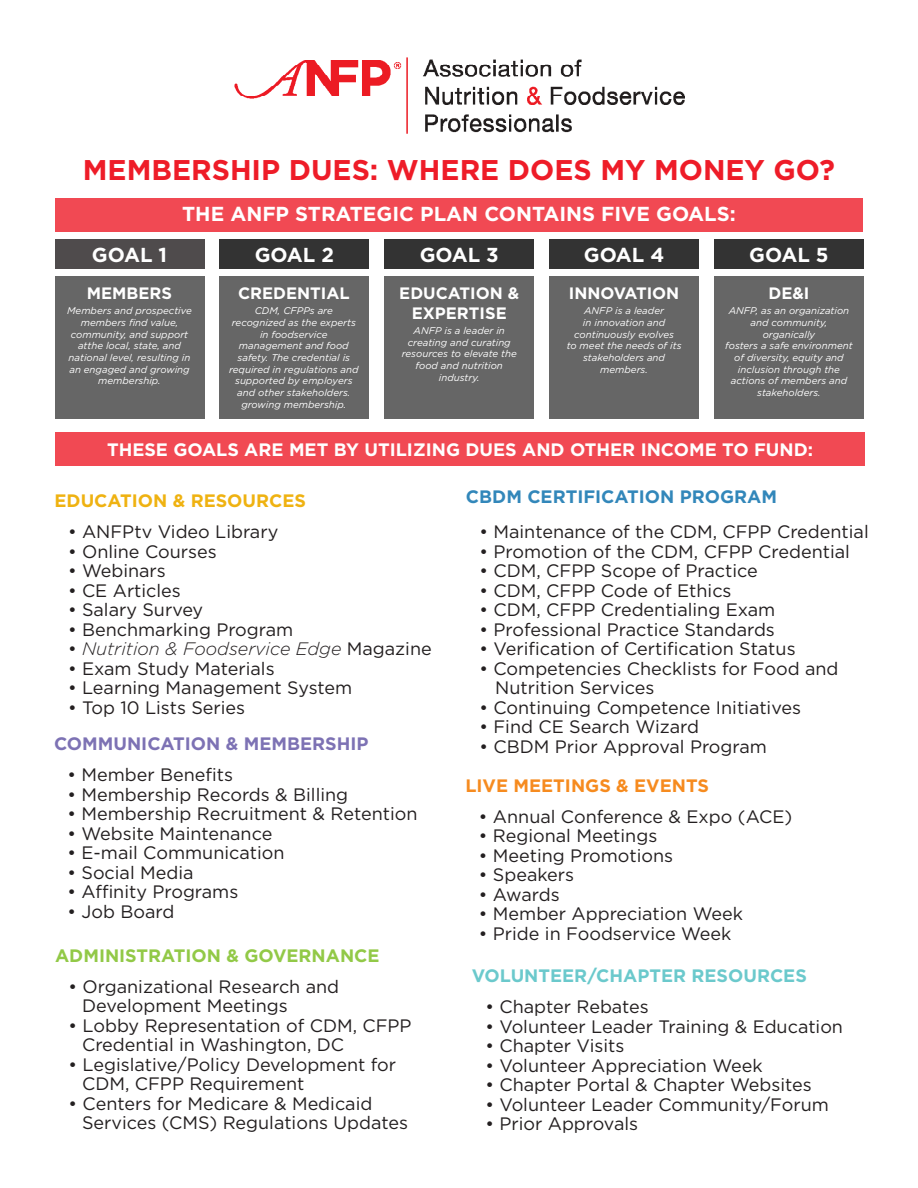
<style>
.page{position:relative;width:918px;height:1188px;background:#fff}
.page>*{position:absolute;margin:0;border:0;box-sizing:border-box;transform-origin:0 0}
.t1{font:700 28.5px "Gotham";color:#ee1c28}
.t2{font:700 20.25px "Gotham";color:#fff}
.t3{font:18px "Gotham";color:#231f20}
.t4{font:700 18px "Gotham";color:#fff}
.t5{font:italic 300 18px "Gotham";color:#231f20}
.t6{font:700 18px "Gotham";color:#6bc9cc}
.t7{font:700 18px "Gotham";color:#92c947}
.t8{font:700 18px "Gotham";color:#3287ba}
.t9{font:700 18px "Gotham";color:#7d72b4}
.t10{font:700 18px "Gotham";color:#efb211}
.t11{font:700 18px "Gotham";color:#f68b1f}
.t12{font:700 16.5px/19.8px "Gotham";color:#fff;text-align:center}
.t13{font:italic 9.75px/11.7px "Gotham";color:#fff;text-align:center}
.s1{font-weight:400;font-style:normal}
</style>
<div class="page">
<div style="left:55px;top:276px;width:149px;height:142px;background:#666"></div>
<div style="left:55px;top:240px;width:149px;height:29px;background:#4f4b4c"></div>
<div style="left:55px;top:198px;width:808px;height:34px;background:#f14953"></div>
<div style="left:55px;top:432px;width:810px;height:34px;background:#f14953"></div>
<img style="left:234px;top:57px;width:450px;height:77px">
<div style="left:219px;top:276px;width:150px;height:142px;background:#666"></div>
<div style="left:219px;top:240px;width:150px;height:29px;background:#333"></div>
<div style="left:384px;top:276px;width:150px;height:142px;background:#666"></div>
<div style="left:384px;top:240px;width:150px;height:29px;background:#333"></div>
<div style="left:549px;top:276px;width:150px;height:142px;background:#666"></div>
<div style="left:549px;top:240px;width:150px;height:29px;background:#333"></div>
<div style="left:714px;top:276px;width:150px;height:142px;background:#666"></div>
<div style="left:714px;top:240px;width:150px;height:29px;background:#333"></div>
<p class="t1" style="left:83px;top:153px;width:754px">MEMBERSHIP DUES: WHERE DOES MY MONEY GO?</p>
<p class="t2" style="left:182px;top:202px;width:555px">THE ANFP STRATEGIC PLAN CONTAINS FIVE GOALS:</p>
<p class="t2" style="left:92px;top:243px;width:77px">GOAL 1</p>
<p class="t12" style="left:87px;top:283px;width:87px">MEMBERS</p>
<p class="t13" style="left:67px;top:305px;width:126px">Members and prospective</p>
<p class="t13" style="left:81px;top:316px;width:99px">members find value,</p>
<p class="t13" style="left:69px;top:328px;width:123px">community, and support atthe local, state, and national level, resulting in an engaged and growing membership.</p>
<p class="t2" style="left:255px;top:243px;width:81px">GOAL 2</p>
<p class="t2" style="left:420px;top:243px;width:81px">GOAL 3</p>
<p class="t2" style="left:584px;top:243px;width:82px">GOAL 4</p>
<p class="t2" style="left:749px;top:243px;width:81px">GOAL 5</p>
<p class="t12" style="left:238px;top:283px;width:113px">CREDENTIAL</p>
<p class="t13" style="left:232px;top:305px;width:126px">CDM, CFPPs are recognized as the experts in foodservice</p>
<p class="t13" style="left:229px;top:340px;width:131px">management and food safety. The credential is required in regulations and supported by employers and other stakeholders. growing membership.</p>
<p class="t12" style="left:399px;top:283px;width:121px">EDUCATION &amp;<br>EXPERTISE</p>
<p class="t13" style="left:402px;top:325px;width:117px">ANFP is a leader in creating and curating resources to elevate the food and nutrition</p>
<p class="t13" style="left:439px;top:371px;width:42px">industry.</p>
<p class="t12" style="left:569px;top:283px;width:112px">INNOVATION</p>
<p class="t13" style="left:574px;top:305px;width:101px">ANFP is a leader<br>in innovation and continuously evolves</p>
<p class="t13" style="left:567px;top:340px;width:116px">to meet the needs of its</p>
<p class="t13" style="left:583px;top:352px;width:83px">stakeholders and members.</p>
<p class="t12" style="left:768px;top:283px;width:42px">DE&amp;I</p>
<p class="t13" style="left:729px;top:305px;width:122px">ANFP, as an organization</p>
<p class="t13" style="left:751px;top:316px;width:78px">and community, organically</p>
<p class="t13" style="left:725px;top:340px;width:129px">fosters a safe environment of diversity, equity and inclusion through the actions of members and stakeholders.</p>
<p class="t4" style="left:107px;top:439px;width:708px">THESE GOALS ARE MET BY UTILIZING DUES AND OTHER INCOME TO FUND:</p>
<p class="t10" style="left:55px;top:490px;width:253px">EDUCATION &amp; RESOURCES</p>
<p class="t3" style="left:68px;top:520px;width:212px">• ANFPtv Video Library</p>
<p class="t3" style="left:68px;top:540px;width:150px">• Online Courses</p>
<p class="t3" style="left:68px;top:559px;width:99px">• Webinars</p>
<p class="t3" style="left:68px;top:579px;width:114px">• CE Articles</p>
<p class="t3" style="left:68px;top:598px;width:137px">• Salary Survey</p>
<p class="t3" style="left:68px;top:618px;width:227px">• Benchmarking Program</p>
<p class="t5" style="left:68px;top:639px;width:365px"><span class="s1">•</span> Nutrition &amp; Foodservice Edge <span class="s1">Magazine</span></p>
<p class="t3" style="left:68px;top:657px;width:208px">• Exam Study Materials</p>
<p class="t3" style="left:68px;top:676px;width:286px">• Learning Management System</p>
<p class="t3" style="left:68px;top:696px;width:179px">• Top 10 Lists Series</p>
<p class="t9" style="left:54px;top:733px;width:316px">COMMUNICATION &amp; MEMBERSHIP</p>
<p class="t3" style="left:68px;top:763px;width:167px">• Member Benefits</p>
<p class="t3" style="left:68px;top:783px;width:282px">• Membership Records &amp; Billing</p>
<p class="t3" style="left:68px;top:802px;width:352px">• Membership Recruitment &amp; Retention</p>
<p class="t3" style="left:68px;top:822px;width:206px">• Website Maintenance</p>
<p class="t3" style="left:68px;top:841px;width:219px">• E-mail Communication</p>
<p class="t3" style="left:68px;top:861px;width:128px">• Social Media</p>
<p class="t3" style="left:68px;top:880px;width:172px">• Affinity Programs</p>
<p class="t3" style="left:68px;top:900px;width:108px">• Job Board</p>
<p class="t7" style="left:55px;top:945px;width:326px">ADMINISTRATION &amp; GOVERNANCE</p>
<p class="t3" style="left:69px;top:975px;width:272px">• Organizational Research and</p>
<p class="t3" style="left:82px;top:994px;width:207px">Development Meetings</p>
<p class="t3" style="left:69px;top:1014px;width:345px">• Lobby Representation of CDM, CFPP</p>
<p class="t3" style="left:82px;top:1033px;width:264px">Credential in Washington, DC</p>
<p class="t3" style="left:69px;top:1053px;width:329px">• Legislative/Policy Development for</p>
<p class="t3" style="left:82px;top:1072px;width:224px">CDM, CFPP Requirement</p>
<p class="t3" style="left:69px;top:1092px;width:305px">• Centers for Medicare &amp; Medicaid</p>
<p class="t3" style="left:82px;top:1111px;width:327px">Services (CMS) Regulations Updates</p>
<p class="t8" style="left:466px;top:487px;width:313px">CBDM CERTIFICATION PROGRAM</p>
<p class="t3" style="left:479px;top:520px;width:391px">• Maintenance of the CDM, CFPP Credential</p>
<p class="t3" style="left:479px;top:540px;width:372px">• Promotion of the CDM, CFPP Credential</p>
<p class="t3" style="left:479px;top:559px;width:280px">• CDM, CFPP Scope of Practice</p>
<p class="t3" style="left:479px;top:579px;width:254px">• CDM, CFPP Code of Ethics</p>
<p class="t3" style="left:479px;top:598px;width:297px">• CDM, CFPP Credentialing Exam</p>
<p class="t3" style="left:479px;top:618px;width:297px">• Professional Practice Standards</p>
<p class="t3" style="left:479px;top:637px;width:318px">• Verification of Certification Status</p>
<p class="t3" style="left:479px;top:657px;width:361px">• Competencies Checklists for Food and</p>
<p class="t3" style="left:495px;top:676px;width:161px">Nutrition Services</p>
<p class="t3" style="left:479px;top:696px;width:323px">• Continuing Competence Initiatives</p>
<p class="t3" style="left:479px;top:715px;width:221px">• Find CE Search Wizard</p>
<p class="t3" style="left:479px;top:735px;width:289px">• CBDM Prior Approval Program</p>
<p class="t11" style="left:465px;top:775px;width:245px">LIVE MEETINGS &amp; EVENTS</p>
<p class="t3" style="left:479px;top:805px;width:315px">• Annual Conference &amp; Expo (ACE)</p>
<p class="t3" style="left:479px;top:824px;width:180px">• Regional Meetings</p>
<p class="t3" style="left:479px;top:844px;width:196px">• Meeting Promotions</p>
<p class="t3" style="left:479px;top:863px;width:97px">• Speakers</p>
<p class="t3" style="left:479px;top:883px;width:82px">• Awards</p>
<p class="t3" style="left:479px;top:902px;width:266px">• Member Appreciation Week</p>
<p class="t3" style="left:479px;top:922px;width:254px">• Pride in Foodservice Week</p>
<p class="t6" style="left:472px;top:965px;width:336px">VOLUNTEER/CHAPTER RESOURCES</p>
<p class="t3" style="left:485px;top:995px;width:165px">• Chapter Rebates</p>
<p class="t3" style="left:485px;top:1015px;width:359px">• Volunteer Leader Training &amp; Education</p>
<p class="t3" style="left:485px;top:1034px;width:140px">• Chapter Visits</p>
<p class="t3" style="left:485px;top:1054px;width:279px">• Volunteer Appreciation Week</p>
<p class="t3" style="left:485px;top:1073px;width:328px">• Chapter Portal &amp; Chapter Websites</p>
<p class="t3" style="left:485px;top:1093px;width:345px">• Volunteer Leader Community/Forum</p>
<p class="t3" style="left:485px;top:1112px;width:154px">• Prior Approvals</p>
</div>
